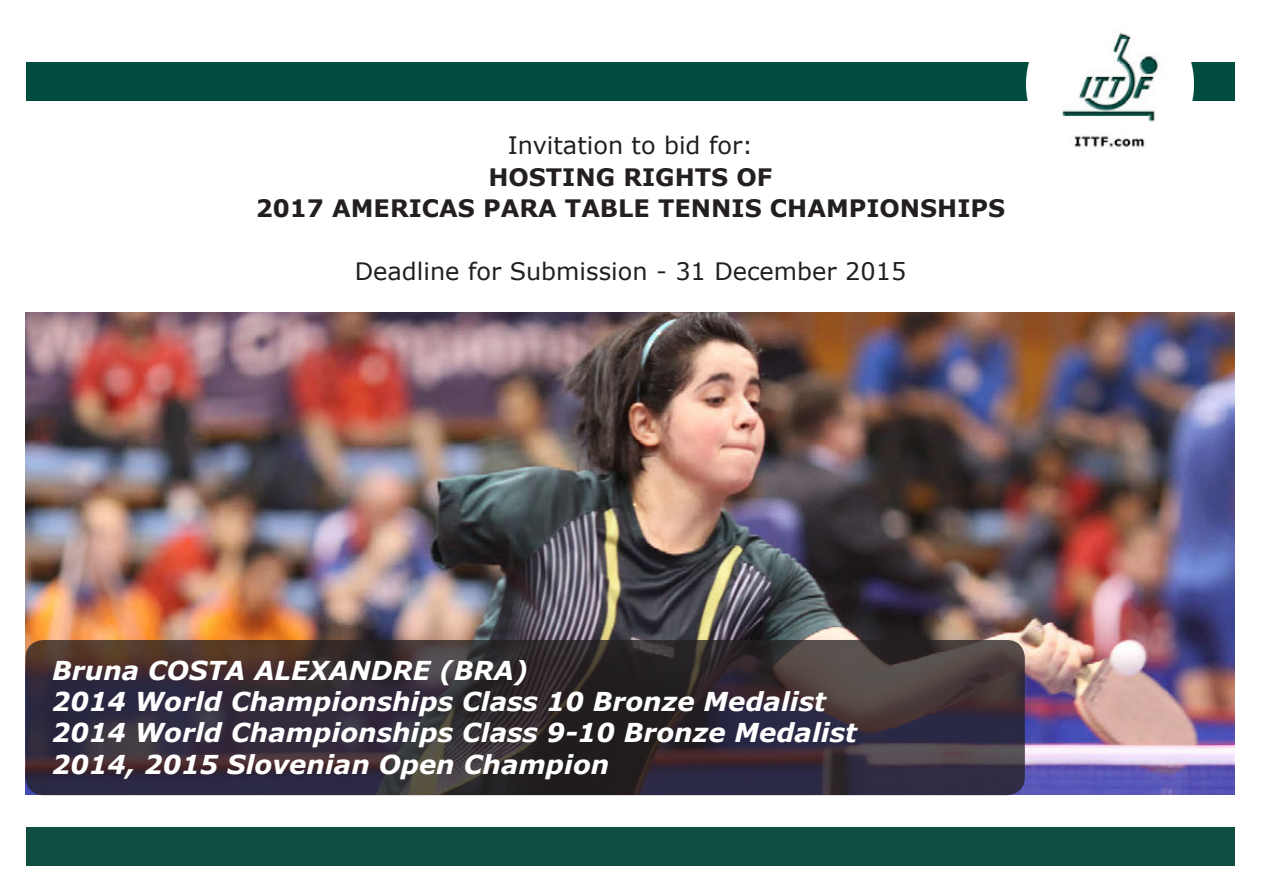
<style>
.page{position:relative;width:1263px;height:893px;background:#fff}
.page>*{position:absolute;margin:0;border:0;box-sizing:border-box;transform-origin:0 0}
.t1{font:italic 700 25.95px "Verdana";color:#fff}
.t2{font:24px "Verdana";color:#231f20}
.t3{font:700 24px "Verdana";color:#231f20}
</style>
<div class="page">
<div style="left:26px;top:62px;width:1208px;height:39px;background:#004d40"></div>
<img style="left:1026px;top:32px;width:168px;height:116px">
<div style="left:26px;top:827px;width:1208px;height:38px;background:#0d4e41"></div>
<img style="left:26px;top:313px;width:1208px;height:482px">
<svg style="left:26px;top:640px;width:999px;height:155px;background:#362d36"></svg>
<p class="t2" style="left:508px;top:129px;width:247px">Invitation to bid for:</p>
<p class="t3" style="left:488px;top:160px;width:286px">HOSTING RIGHTS OF</p>
<p class="t3" style="left:256px;top:192px;width:751px">2017 AMERICAS PARA TABLE TENNIS CHAMPIONSHIPS</p>
<p class="t2" style="left:355px;top:255px;width:553px">Deadline for Submission - 31 December 2015</p>
<p class="t1" style="left:52px;top:652px;width:478px">Bruna COSTA ALEXANDRE (BRA)</p>
<p class="t1" style="left:52px;top:683px;width:775px">2014 World Championships Class 10 Bronze Medalist</p>
<p class="t1" style="left:52px;top:715px;width:806px">2014 World Championships Class 9-10 Bronze Medalist</p>
<p class="t1" style="left:52px;top:746px;width:559px">2014, 2015 Slovenian Open Champion</p>
</div>
